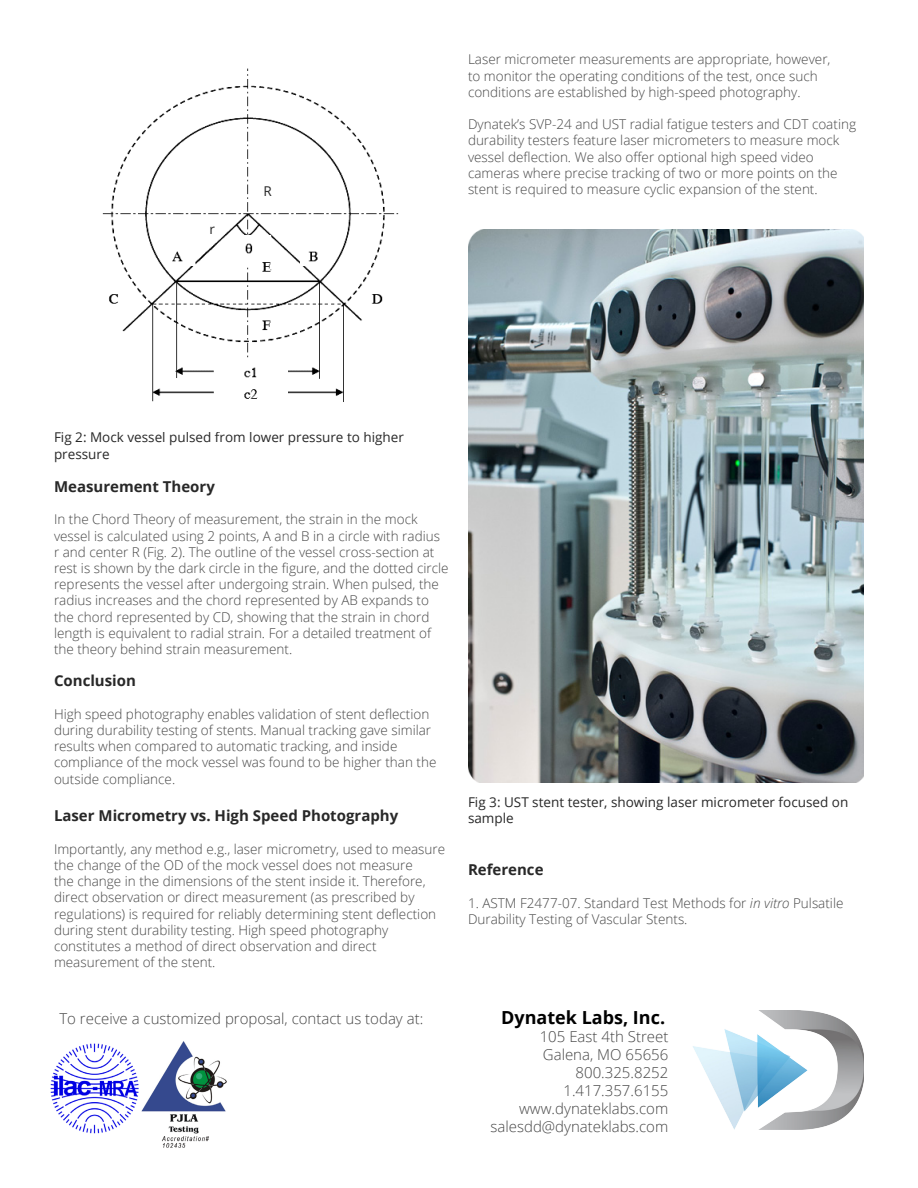
<style>
.page{position:relative;width:918px;height:1188px;background:#fff}
.page>*{position:absolute;margin:0;border:0;box-sizing:border-box;transform-origin:0 0}
.Open_Sans_Paragragh{font:700 18px "Open Sans";color:#000}
.Open_Sans_Paragragh-2{font:300 15px/18px "Open Sans";color:#464646;text-align:right}
.t1{font:700 15px "Open Sans";color:#282828}
.t2{font:300 13.5px/16.2px "Open Sans";color:#464646}
.Open_Sans_Paragragh-3{font:13.5px/16.2px "Open Sans";color:#282828}
.Open_Sans_Paragraph{font:13.5px "Open Sans";color:#282828}
.s1{font-style:italic}
</style>
<div class="page">
<img style="left:102px;top:68px;width:297px;height:334px">
<img style="left:693px;top:1011px;width:171px;height:119px">
<img style="left:468px;top:230px;width:396px;height:552px">
<img style="left:50px;top:1041px;width:177px;height:107px">
<p class="Open_Sans_Paragraph" style="left:210px;top:220px;width:7px">r</p>
<p class="Open_Sans_Paragraph" style="left:264px;top:182px;width:10px">R</p>
<p class="t2" style="left:468px;top:51px;width:364px">Laser micrometer measurements are appropriate, however, to monitor the operating conditions of the test, once such conditions are established by high-speed photography.</p>
<p class="t2" style="left:468px;top:116px;width:390px">Dynatek’s SVP-24 and UST radial fatigue testers and CDT coating durability testers feature laser micrometers to measure mock vessel deflection. We also offer optional high speed video cameras where precise tracking of two or more points on the stent is required to measure cyclic expansion of the stent.</p>
<p class="Open_Sans_Paragragh-3" style="left:54px;top:429px;width:351px">Fig 2: Mock vessel pulsed from lower pressure to higher pressure</p>
<p class="t1" style="left:54px;top:476px;width:162px">Measurement Theory</p>
<p class="t2" style="left:54px;top:511px;width:396px">In the Chord Theory of measurement, the strain in the mock vessel is calculated using 2 points, A and B in a circle with radius<br>r and center R (Fig. 2). The outline of the vessel cross-section at rest is shown by the dark circle in the figure, and the dotted circle</p>
<p class="t2" style="left:54px;top:576px;width:386px">represents the vessel after undergoing strain. When pulsed, the radius increases and the chord represented by AB expands to the chord represented by CD, showing that the strain in chord length is equivalent to radial strain. For a detailed treatment of</p>
<p class="t2" style="left:54px;top:641px;width:240px">the theory behind strain measurement.</p>
<p class="t1" style="left:54px;top:670px;width:84px">Conclusion</p>
<p class="t2" style="left:54px;top:706px;width:384px">High speed photography enables validation of stent deflection during durability testing of stents. Manual tracking gave similar results when compared to automatic tracking, and inside compliance of the mock vessel was found to be higher than the outside compliance.</p>
<p class="t1" style="left:54px;top:805px;width:346px">Laser Micrometry vs. High Speed Photography</p>
<p class="t2" style="left:54px;top:841px;width:393px">Importantly, any method e.g., laser micrometry, used to measure the change of the OD of the mock vessel does not measure<br>the change in the dimensions of the stent inside it. Therefore, direct observation or direct measurement (as prescribed by regulations) is required for reliably determining stent deflection during stent durability testing. High speed photography constitutes a method of direct observation and direct measurement of the stent.</p>
<p class="Open_Sans_Paragragh-3" style="left:468px;top:793px;width:382px">Fig 3: UST stent tester, showing laser micrometer focused on sample</p>
<p class="t1" style="left:468px;top:859px;width:77px">Reference</p>
<p class="t2" style="left:468px;top:895px;width:377px">1. ASTM F2477-07. Standard Test Methods for <span class="s1">in vitro</span> Pulsatile<br>Durability Testing of Vascular Stents.</p>
<p class="Open_Sans_Paragragh-2" style="left:59px;top:1010px;width:365px">To receive a customized proposal, contact us today at:</p>
<p class="Open_Sans_Paragragh" style="left:501px;top:1005px;width:165px">Dynatek Labs, Inc.</p>
<p class="Open_Sans_Paragragh-2" style="left:540px;top:1028px;width:130px">105 East 4th Street</p>
<p class="Open_Sans_Paragragh-2" style="left:543px;top:1046px;width:127px">Galena, MO 65656</p>
<p class="Open_Sans_Paragragh-2" style="left:576px;top:1064px;width:94px">800.325.8252</p>
<p class="Open_Sans_Paragragh-2" style="left:491px;top:1082px;width:179px">1.417.357.6155 www.dynateklabs.com salesdd@dynateklabs.com</p>
</div>
